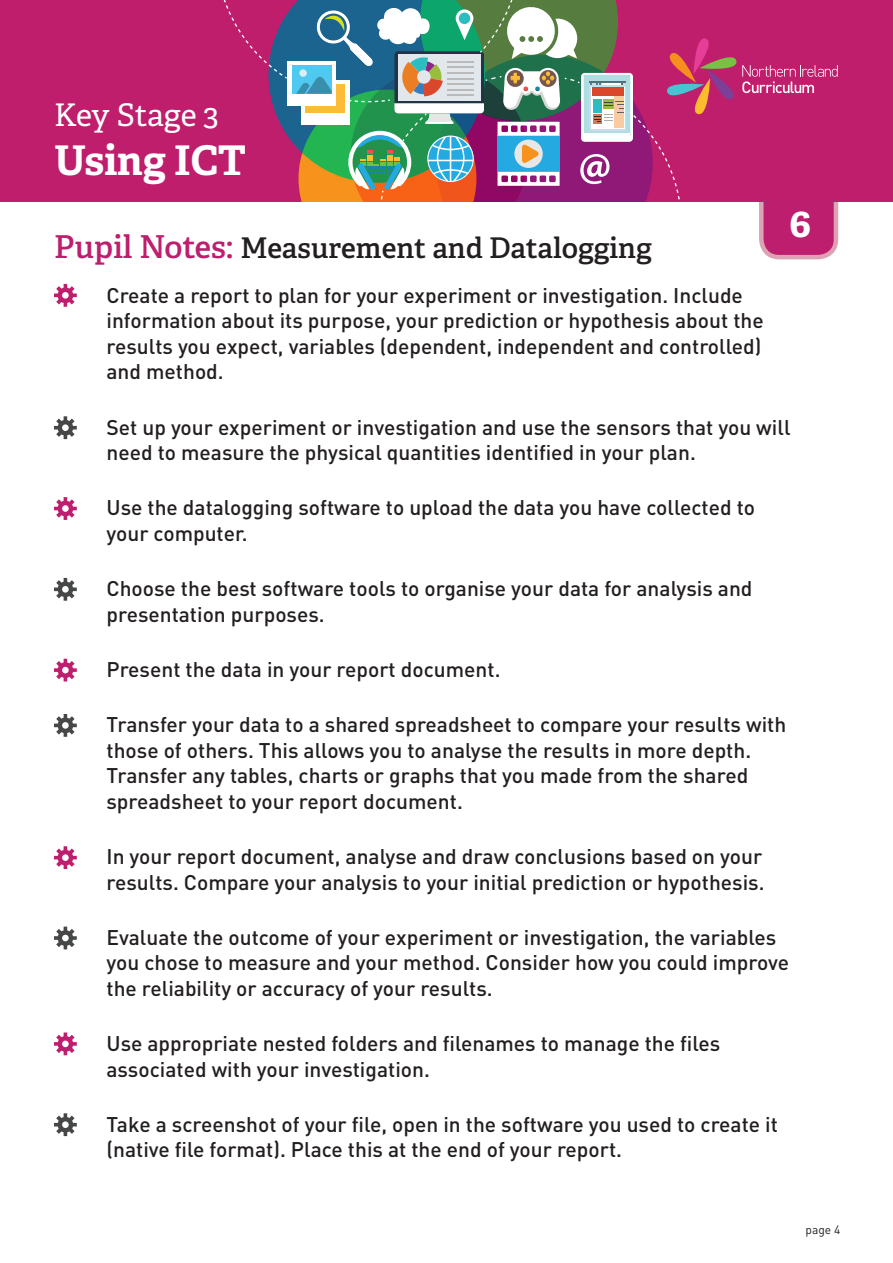
<style>
.page{position:relative;width:893px;height:1263px;background:#fff}
.page>*{position:absolute;margin:0;border:0;box-sizing:border-box;transform-origin:0 0}
.t1{font:700 40.8px "Adelle";color:#fff}
.Levels_Bullets{font:700 39px "Adelle";color:#fff}
.t2{font:31.05px "Adelle";letter-spacing:-.005em;color:#fff}
.t3{font:600 28.5px "Adelle";color:#231f20}
.Body_Text_New{font:500 21px/25.5px "DIN Pro";color:#231f20}
.t4{font:12px "DIN Pro";color:#231f20}
.s1{font-size:31.5px;color:#bd1e6d}
</style>
<div class="page">
<div style="left:0;top:0;width:893px;height:202px;background:#bf1e6d"></div>
<svg style="left:223px;top:0;width:616px;height:260px"></svg>
<svg style="left:54px;top:284px;width:23px;height:23px"></svg>
<svg style="left:54px;top:416px;width:23px;height:23px"></svg>
<svg style="left:54px;top:497px;width:23px;height:23px"></svg>
<svg style="left:54px;top:578px;width:23px;height:23px"></svg>
<svg style="left:54px;top:659px;width:23px;height:22px"></svg>
<svg style="left:54px;top:714px;width:23px;height:23px"></svg>
<svg style="left:54px;top:846px;width:23px;height:23px"></svg>
<svg style="left:54px;top:927px;width:23px;height:22px"></svg>
<svg style="left:54px;top:1032px;width:23px;height:23px"></svg>
<svg style="left:54px;top:1113px;width:23px;height:23px"></svg>
<h3 class="t2" style="left:54px;top:96px;width:166px">Key Stage 3</h3>
<h1 class="t1" style="left:54px;top:135px;width:194px">Using ICT</h1>
<h3 class="t3" style="left:54px;top:230px;width:599px"><span class="s1">Pupil Notes:</span> Measurement and Datalogging</h3>
<p class="Body_Text_New" style="left:106px;top:282px;width:659px">Create a report to plan for your experiment or investigation. Include information about its purpose, your prediction or hypothesis about the results you expect, variables (dependent, independent and controlled) and method.</p>
<p class="Levels_Bullets" style="left:789px;top:198px;width:24px">6</p>
<p class="Body_Text_New" style="left:106px;top:413px;width:685px">Set up your experiment or investigation and use the sensors that you will need to measure the physical quantities identified in your plan.</p>
<p class="Body_Text_New" style="left:106px;top:494px;width:650px">Use the datalogging software to upload the data you have collected to your computer.</p>
<p class="Body_Text_New" style="left:106px;top:575px;width:648px">Choose the best software tools to organise your data for analysis and presentation purposes.</p>
<p class="Body_Text_New" style="left:106px;top:656px;width:395px">Present the data in your report document.</p>
<p class="Body_Text_New" style="left:106px;top:711px;width:681px">Transfer your data to a shared spreadsheet to compare your results with those of others. This allows you to analyse the results in more depth.<br>Transfer any tables, charts or graphs that you made from the shared spreadsheet to your report document.</p>
<p class="Body_Text_New" style="left:106px;top:843px;width:660px">In your report document, analyse and draw conclusions based on your results. Compare your analysis to your initial prediction or hypothesis.</p>
<p class="Body_Text_New" style="left:106px;top:923px;width:684px">Evaluate the outcome of your experiment or investigation, the variables you chose to measure and your method. Consider how you could improve the reliability or accuracy of your results.</p>
<p class="Body_Text_New" style="left:106px;top:1030px;width:615px">Use appropriate nested folders and filenames to manage the files associated with your investigation.</p>
<p class="Body_Text_New" style="left:106px;top:1110px;width:673px">Take a screenshot of your file, open in the software you used to create it (native file format). Place this at the end of your report.</p>
<p class="t4" style="left:805px;top:1221px;width:36px">page 4</p>
</div>
